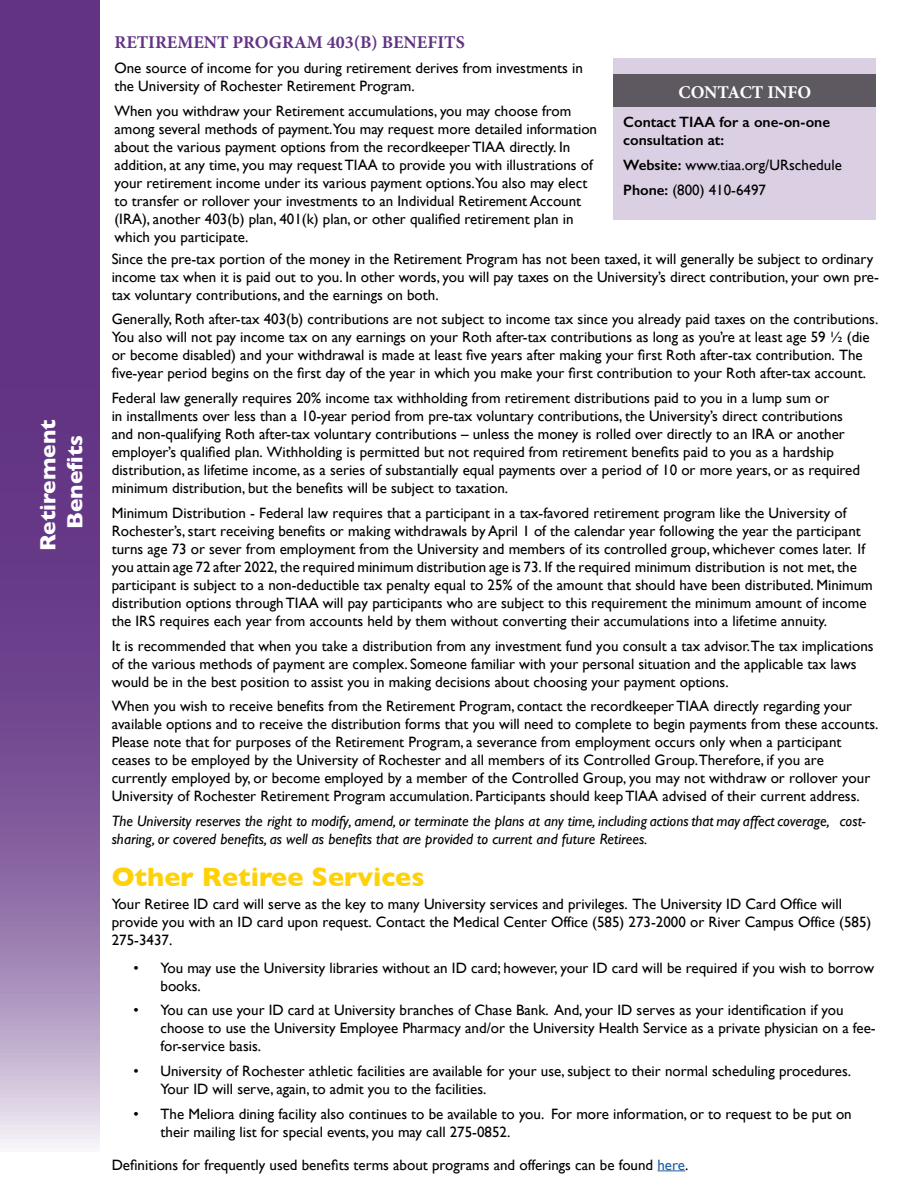
<style>
.page{position:relative;width:918px;height:1188px;background:#fff}
.page>*{position:absolute;margin:0;border:0;box-sizing:border-box;transform-origin:0 0}
.Body_Paragraph{font:700 27px "Gill Sans";color:#fed109}
.t1{font:700 22.5px "Gill Sans";color:#fff}
.t2{font:700 18px "Minion Pro";color:#623384}
.t3{font:700 18px "Minion Pro";color:#fff}
.Body_Paragraph-2{font:15px/18px "Gill Sans";color:#000}
.Body_Paragraph-3{font:italic 15px/18px "Gill Sans";color:#000}
.t4{font:600 15px/18px "Gill Sans";color:#000}
.s1{font-weight:600}
.s2{font-style:inherit}
.s3{color:#215e9e}
</style>
<div class="page">
<svg style="left:0;top:0;width:99px;height:1148px;background:#7b5498"></svg>
<div style="left:613px;top:58px;width:263px;height:162px;background:#dbd0e3"></div>
<div style="left:613px;top:75px;width:263px;height:32px;background:#5e5961"></div>
<svg style="left:657px;top:1170px;width:28px;height:1px"></svg>
<p class="t1" style="left:30px;top:551px;width:133px;rotate:-90deg">Retirement</p>
<p class="t1" style="left:57px;top:529px;width:96px;rotate:-90deg">Benefits</p>
<p class="t2" style="left:114px;top:30px;width:352px">RETIREMENT PROGRAM 403(B) BENEFITS</p>
<p class="Body_Paragraph-2" style="left:114px;top:59px;width:470px">One source of income for you during retirement derives from investments in the University of Rochester Retirement Program.</p>
<p class="Body_Paragraph-2" style="left:114px;top:102px;width:484px">When you withdraw your Retirement accumulations, you may choose from among several methods of payment.You may request more detailed information about the various payment options from the recordkeeper TIAA directly. In addition, at any time, you may request TIAA to provide you with illustrations of your retirement income under its various payment options.You also may elect to transfer or rollover your investments to an Individual Retirement Account (IRA), another 403(b) plan, 401(k) plan, or other qualified retirement plan in which you participate.</p>
<p class="t3" style="left:678px;top:79px;width:134px">CONTACT INFO</p>
<p class="t4" style="left:623px;top:113px;width:208px">Contact TIAA for a one-on-one consultation at:</p>
<p class="Body_Paragraph-2" style="left:623px;top:156px;width:220px"><span class="s1">Website:</span> www.tiaa.org/URschedule</p>
<p class="Body_Paragraph-2" style="left:623px;top:181px;width:144px"><span class="s1">Phone:</span> (800) 410-6497</p>
<p class="Body_Paragraph-2" style="left:112px;top:249px;width:769px">Since the pre-tax portion of the money in the Retirement Program has not been taxed, it will generally be subject to ordinary income tax when it is paid out to you. In other words, you will pay taxes on the University’s direct contribution, your own pre&shy;tax voluntary contributions, and the earnings on both.</p>
<p class="Body_Paragraph-2" style="left:112px;top:310px;width:768px">Generally, Roth after-tax 403(b) contributions are not subject to income tax since you already paid taxes on the contributions.<br>You also will not pay income tax on any earnings on your Roth after-tax contributions as long as you’re at least age 59 ½ (die or become disabled) and your withdrawal is made at least five years after making your first Roth after-tax contribution. The five-year period begins on the first day of the year in which you make your first contribution to your Roth after-tax account.</p>
<p class="Body_Paragraph-2" style="left:112px;top:389px;width:750px">Federal law generally requires 20% income tax withholding from retirement distributions paid to you in a lump sum or<br>in installments over less than a 10-year period from pre-tax voluntary contributions, the University’s direct contributions and non-qualifying Roth after-tax voluntary contributions – unless the money is rolled over directly to an IRA or another employer’s qualified plan. Withholding is permitted but not required from retirement benefits paid to you as a hardship distribution, as lifetime income, as a series of substantially equal payments over a period of 10 or more years, or as required minimum distribution, but the benefits will be subject to taxation.</p>
<p class="Body_Paragraph-2" style="left:112px;top:504px;width:763px">Minimum Distribution - Federal law requires that a participant in a tax-favored retirement program like the University of Rochester’s, start receiving benefits or making withdrawals by April 1 <span class="s2">of the calendar year following the year the participant turns age 73</span> or sever from employment from the University and members of its controlled group, whichever comes later. <span class="s2">If you attain age 72 after 2022, the required minimum distribution age is 73.</span> If the <span class="s2">required minimum distribution</span> is not met, the participant is subject to a non-deductible tax penalty equal to <span class="s2">25</span>% of the amount that should have been distributed. Minimum distribution options through TIAA will pay participants who are subject to this requirement the minimum amount of income the IRS requires each year from accounts held by them without converting their accumulations into a lifetime annuity.</p>
<p class="Body_Paragraph-2" style="left:112px;top:636px;width:763px">It is recommended that when you take a distribution from any investment fund you consult a tax advisor. The tax implications of the various methods of payment are complex. Someone familiar with your personal situation and the applicable tax laws would be in the best position to assist you in making decisions about choosing your payment options.</p>
<p class="Body_Paragraph-2" style="left:112px;top:697px;width:768px">When you wish to receive benefits from the Retirement Program, contact the recordkeeper TIAA directly regarding your available options and to receive the distribution forms that you will need to complete to begin payments from these accounts.<br>Please note that for purposes of the Retirement Program, a severance from employment occurs only when a participant ceases to be employed by the University of Rochester and all members of its Controlled Group. Therefore, if you are currently employed by, or become employed by a member of the Controlled Group, you may not withdraw or rollover your University of Rochester Retirement Program accumulation. Participants should keep TIAA advised of their current address.</p>
<p class="Body_Paragraph-3" style="left:112px;top:812px;width:755px">The University reserves the right to modify, amend, or terminate the plans at any time, including actions that may affect coverage, cost&shy;sharing, or covered benefits, as well as benefits that are provided to current and future Retirees.</p>
<p class="Body_Paragraph" style="left:112px;top:856px;width:314px">Other Retiree Services</p>
<p class="Body_Paragraph-2" style="left:112px;top:894px;width:761px">Your Retiree ID card will serve as the key to many University services and privileges. The University ID Card Office will provide you with an ID card upon request. <span class="s2">Contact the Medical Center Office (585) 273-2000 or River Campus Office (585)<br>275-3437.</span></p>
<p class="Body_Paragraph-2" style="left:161px;top:958px;width:715px;text-indent:-27px">• You may use the University libraries without an ID card; however, your ID card will be required if you wish to borrow books.</p>
<p class="Body_Paragraph-2" style="left:161px;top:1001px;width:717px;text-indent:-27px">• You can use your ID card at University branches of Chase Bank. And, your ID serves as your identification if you choose to use the University Employee Pharmacy and/or the University Health Service as a private physician on a fee&shy;for-service basis.</p>
<p class="Body_Paragraph-2" style="left:161px;top:1062px;width:692px;text-indent:-27px">• University of Rochester athletic facilities are available for your use, subject to their normal scheduling procedures.<br>Your ID will serve, again, to admit you to the facilities.</p>
<p class="Body_Paragraph-2" style="left:161px;top:1105px;width:693px;text-indent:-27px">• The Meliora dining facility also continues to be available to you. For more information, or to request to be put on their mailing list for special events, you may call 275-0852.</p>
<p class="Body_Paragraph-2" style="left:112px;top:1156px;width:578px">Definitions for frequently used benefits terms about programs and offerings can be found <span class="s3">here</span>.</p>
</div>
